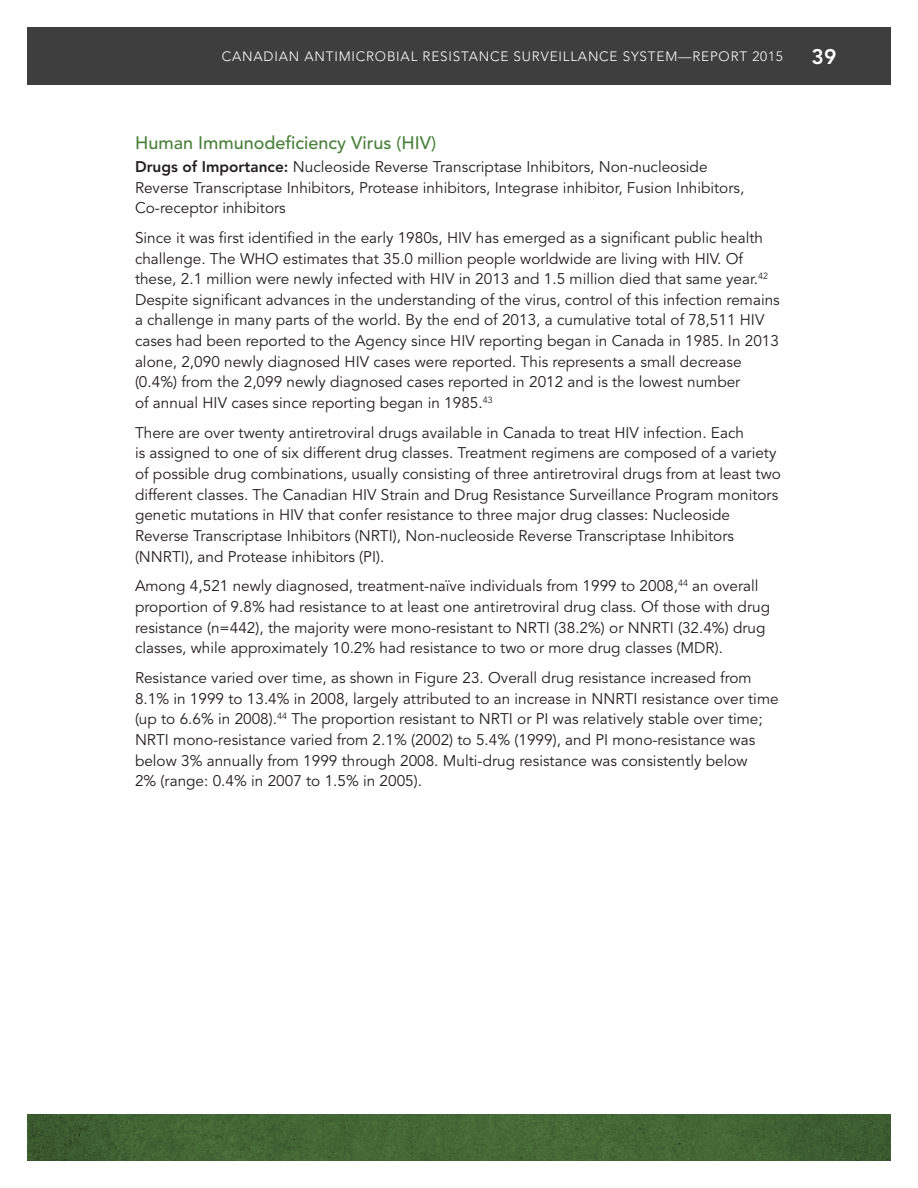
<style>
.page{position:relative;width:918px;height:1188px;background:#fff}
.page>*{position:absolute;margin:0;border:0;box-sizing:border-box;transform-origin:0 0}
.t1{font:800 21px "Avenir LT Std";color:#fff}
.Heading_3{font:500 18px "Avenir LT Std";color:#49803b}
.BODY{font:15.3px/20.7px "Avenir LT Std";color:#231f20}
.t2{font:300 13.5px "Avenir LT Std";letter-spacing:.06em;color:#fff}
.s1{font-weight:800}
</style>
<div class="page">
<svg style="left:27px;top:1115px;width:864px;height:46px;background:#426433"></svg>
<div style="left:778px;top:27px;width:113px;height:57px;background:#3e3e3f"></div>
<div style="left:27px;top:27px;width:756px;height:57px;background:#3e3e3f"></div>
<p class="t2" style="left:222px;top:48px;width:563px">CANADIAN ANTIMICROBIAL RESISTANCE SURVEILLANCE SYSTEM—REPORT 2015</p>
<h1 class="t1" style="left:811px;top:44px;width:27px">39</h1>
<h3 class="Heading_3" style="left:135px;top:132px;width:303px">Human Immunodeficiency Virus (HIV)</h3>
<p class="BODY" style="left:135px;top:157px;width:611px"><span class="s1">Drugs of Importance:</span> Nucleoside Reverse Transcriptase Inhibitors, Non-nucleoside<br>Reverse Transcriptase Inhibitors, Protease inhibitors, Integrase inhibitor, Fusion Inhibitors,<br>Co-receptor inhibitors</p>
<p class="BODY" style="left:135px;top:228px;width:646px">Since it was first identified in the early 1980s, HIV has emerged as a significant public health challenge. The WHO estimates that 35.0 million people worldwide are living with HIV. Of these, 2.1 million were newly infected with HIV in 2013 and 1.5 million died that same year.<sup>42<br></sup>Despite significant advances in the understanding of the virus, control of this infection remains a challenge in many parts of the world. By the end of 2013, a cumulative total of 78,511 HIV cases had been reported to the Agency since HIV reporting began in Canada in 1985. In 2013 alone, 2,090 newly diagnosed HIV cases were reported. This represents a small decrease (0.4%) from the 2,099 newly diagnosed cases reported in 2012 and is the lowest number<br>of annual HIV cases since reporting began in 1985.<sup>43</sup></p>
<p class="BODY" style="left:135px;top:423px;width:647px">There are over twenty antiretroviral drugs available in Canada to treat HIV infection. Each<br>is assigned to one of six different drug classes. Treatment regimens are composed of a variety of possible drug combinations, usually consisting of three antiretroviral drugs from at least two different classes. The Canadian HIV Strain and Drug Resistance Surveillance Program monitors genetic mutations in HIV that confer resistance to three major drug classes: Nucleoside Reverse Transcriptase Inhibitors (NRTI), Non-nucleoside Reverse Transcriptase Inhibitors (NNRTI), and Protease inhibitors (PI).</p>
<p class="BODY" style="left:135px;top:576px;width:637px">Among 4,521 newly diagnosed, treatment-naïve individuals from 1999 to 2008,<sup>44</sup> an overall proportion of 9.8% had resistance to at least one antiretroviral drug class. Of those with drug resistance (n=442), the majority were mono-resistant to NRTI (38.2%) or NNRTI (32.4%) drug classes, while approximately 10.2% had resistance to two or more drug classes (MDR).</p>
<p class="BODY" style="left:135px;top:668px;width:645px">Resistance varied over time, as shown in Figure 23. Overall drug resistance increased from 8.1% in 1999 to 13.4% in 2008, largely attributed to an increase in NNRTI resistance over time (up to 6.6% in 2008).<sup>44</sup> The proportion resistant to NRTI or PI was relatively stable over time; NRTI mono-resistance varied from 2.1% (2002) to 5.4% (1999), and PI mono-resistance was below 3% annually from 1999 through 2008. Multi-drug resistance was consistently below<br>2% (range: 0.4% in 2007 to 1.5% in 2005).</p>
</div>
